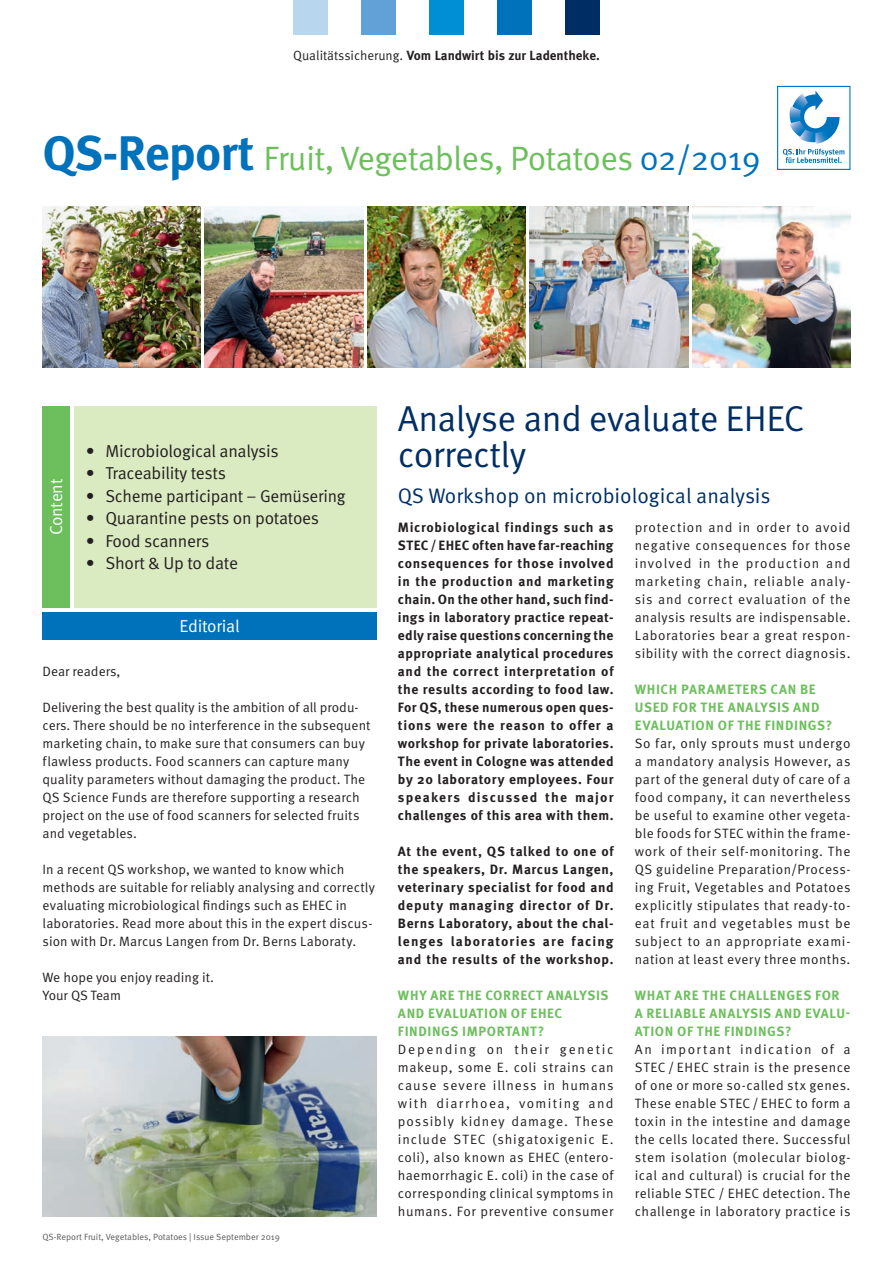
<style>
.page{position:relative;width:893px;height:1263px;background:#fff}
.page>*{position:absolute;margin:0;border:0;box-sizing:border-box;transform-origin:0 0}
.t1{font:36px/36px "Meta OT Norm";letter-spacing:-.015em;color:#002e64}
.t2{font:33.75px "Meta OT Norm";letter-spacing:-.025em;color:#6dbf5d}
.t3{font:21px "Meta OT Norm";color:#002e64}
.t4{font:17.25px "Meta OT Norm";letter-spacing:-.015em;color:#231f20}
.t5{font:17.25px "Meta OT Norm";letter-spacing:-.015em;color:#fff}
.t6{font:13.5px/18px "Meta OT Norm";letter-spacing:.01em;color:#231f20;text-align:justify}
.t7{font:700 13.5px/18px "Meta OT";letter-spacing:.065em;color:#231f20;text-align:justify}
.t8{font:700 13.5px/18px "Meta OT";letter-spacing:.045em;color:#6dbf5d}
.t9{font:700 13.35px "Meta OT";color:#231f20}
.t10{font:9px "Meta OT Norm";color:#57585a}
.s1{font-family:"Meta OT Norm";font-weight:400}
.s2{font-family:"Meta OT";font-weight:700;font-size:48.45px;color:#0072bc}
.s3{color:#0072bc}
</style>
<div class="page">
<img style="left:367px;top:206px;width:159px;height:162px">
<img style="left:43px;top:206px;width:158px;height:162px">
<img style="left:205px;top:206px;width:158px;height:162px">
<img style="left:530px;top:206px;width:158px;height:162px">
<img style="left:692px;top:206px;width:158px;height:162px">
<img style="left:43px;top:1036px;width:334px;height:180px">
<div style="left:43px;top:612px;width:334px;height:28px;background:#0072bc"></div>
<div style="left:43px;top:406px;width:27px;height:202px;background:#6dbf5d"></div>
<div style="left:74px;top:406px;width:303px;height:202px;background:#daeac1"></div>
<svg style="left:777px;top:85px;width:74px;height:85px"></svg>
<div style="left:293px;top:0;width:34px;height:34px;background:#b9d6ef"></div>
<div style="left:361px;top:0;width:34px;height:34px;background:#61a1d7"></div>
<div style="left:429px;top:0;width:34px;height:34px;background:#008fd5"></div>
<div style="left:497px;top:0;width:35px;height:34px;background:#0072bc"></div>
<div style="left:566px;top:0;width:34px;height:34px;background:#002e64"></div>
<p class="t9" style="left:293px;top:48px;width:308px"><span class="s1">Qualitätssicherung.</span> Vom Landwirt bis zur Ladentheke.</p>
<h2 class="t2" style="left:43px;top:139px;width:720px"><span class="s2">QS-Report</span> Fruit, Vegetables, Potatoes <span class="s3">02/2019</span></h2>
<p class="t5" style="left:46px;top:535px;width:58px;rotate:-90deg">Content</p>
<p class="t4" style="left:86px;top:441px;width:194px">• Microbiological analysis</p>
<p class="t4" style="left:86px;top:463px;width:142px">• Traceability tests</p>
<p class="t4" style="left:86px;top:486px;width:261px">• Scheme participant – Gemüsering</p>
<p class="t4" style="left:86px;top:508px;width:235px">• Quarantine pests on potatoes</p>
<p class="t4" style="left:86px;top:531px;width:125px">• Food scanners</p>
<p class="t4" style="left:86px;top:553px;width:154px">• Short &amp; Up to date</p>
<p class="t5" style="left:180px;top:616px;width:62px">Editorial</p>
<p class="t6" style="left:43px;top:663px;width:79px">Dear readers,</p>
<p class="t6" style="left:43px;top:699px;width:330px;text-align:left">Delivering the best quality is the ambition of all produ&shy;cers. There should be no interference in the subsequent marketing chain, to make sure that consumers can buy flawless products. Food scanners can capture many quality parameters without damaging the product. The QS Science Funds are therefore supporting a research project on the use of food scanners for selected fruits and vegetables.</p>
<p class="t6" style="left:43px;top:861px;width:334px;text-align:left">In a recent QS workshop, we wanted to know which methods are suitable for reliably analysing and correctly evaluating microbiological findings such as EHEC in laboratories. Read more about this in the expert discus&shy;sion with Dr. Marcus Langen from Dr. Berns Laboraty.</p>
<p class="t6" style="left:43px;top:969px;width:173px">We hope you enjoy reading it.<br>Your QS Team</p>
<p class="t10" style="left:43px;top:1232px;width:239px">QS-Report Fruit, Vegetables, Potatoes | Issue September 2019</p>
<h1 class="t1" style="left:398px;top:401px;width:408px">Analyse and evaluate EHEC correctly</h1>
<h3 class="t3" style="left:398px;top:484px;width:374px">QS Workshop on microbiological analysis</h3>
<p class="t7" style="left:398px;top:519px;width:217px">Microbiological findings such as STEC / EHEC often have far-reaching consequences for those involved in the production and marketing chain. On the other hand, such find&shy;ings in laboratory practice repeat&shy;edly raise questions concerning the appropriate analytical procedures and the correct interpretation of the results according to food law.<br>For QS, these numerous open ques&shy;tions were the reason to offer a workshop for private laboratories.<br>The event in Cologne was attended by 20 laboratory employees. Four speakers discussed the major challenges of this area with them.</p>
<p class="t7" style="left:398px;top:843px;width:217px">At the event, QS talked to one of the speakers, Dr. Marcus Langen, veterinary specialist for food and deputy managing director of Dr.<br>Berns Laboratory, about the chal&shy;lenges laboratories are facing and the results of the workshop.</p>
<p class="t8" style="left:398px;top:987px;width:212px">WHY ARE THE CORRECT ANALYSIS<br>AND EVALUATION OF EHEC<br>FINDINGS IMPORTANT?</p>
<p class="t6" style="left:398px;top:1041px;width:217px">Depending on their genetic makeup, some E. coli strains can cause severe illness in humans with diarrhoea, vomiting and possibly kidney damage. These include STEC (shigatoxigenic E. coli), also known as EHEC (entero&shy;haemorrhagic E. coli) in the case of corresponding clinical symptoms in humans. For preventive consumer</p>
<p class="t6" style="left:635px;top:519px;width:217px">protection and in order to avoid negative consequences for those involved in the production and marketing chain, reliable analy&shy;sis and correct evaluation of the analysis results are indispensable.<br>Laboratories bear a great respon&shy;sibility with the correct diagnosis.</p>
<p class="t8" style="left:635px;top:681px;width:199px">WHICH PARAMETERS CAN BE<br>USED FOR THE ANALYSIS AND<br>EVALUATION OF THE FINDINGS?</p>
<p class="t6" style="left:635px;top:735px;width:217px">So far, only sprouts must undergo a mandatory analysis However, as part of the general duty of care of a food company, it can nevertheless be useful to examine other vegeta&shy;ble foods for STEC within the frame&shy;work of their self-monitoring. The QS guideline Preparation/Process&shy;ing Fruit, Vegetables and Potatoes explicitly stipulates that ready-to&shy;eat fruit and vegetables must be subject to an appropriate exami&shy;nation at least every three months.</p>
<p class="t8" style="left:635px;top:987px;width:217px">WHAT ARE THE CHALLENGES FOR<br>A RELIABLE ANALYSIS AND EVALU-<br>ATION OF THE FINDINGS?</p>
<p class="t6" style="left:635px;top:1040px;width:217px">An important indication of a STEC / EHEC strain is the presence of one or more so-called stx genes.<br>These enable STEC / EHEC to form a toxin in the intestine and damage the cells located there. Successful stem isolation (molecular biolog&shy;ical and cultural) is crucial for the reliable STEC / EHEC detection. The challenge in laboratory practice is</p>
</div>
